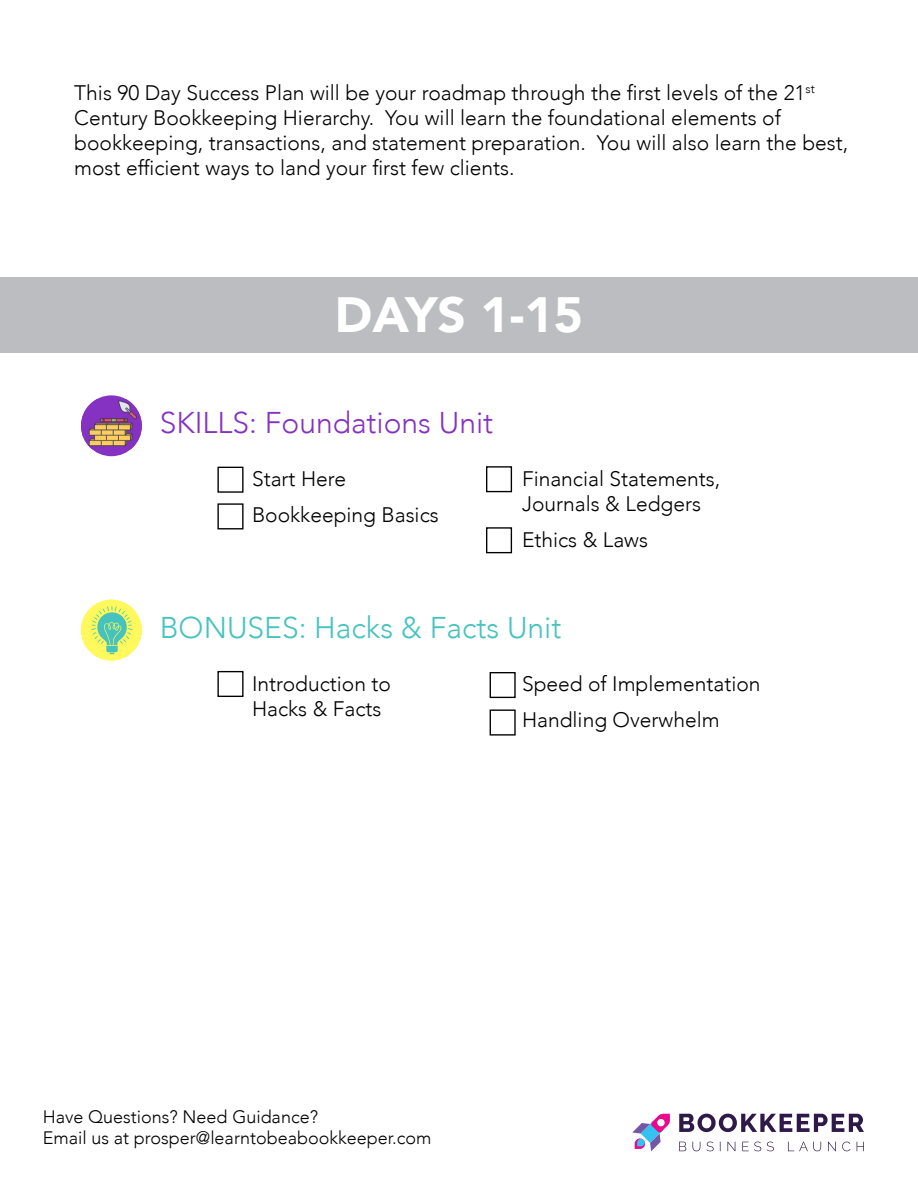
<style>
.page{position:relative;width:918px;height:1188px;background:#fff}
.page>*{position:absolute;margin:0;border:0;box-sizing:border-box;transform-origin:0 0}
.t1{font:900 49.5px "Avenir";color:#fff}
.t2{font:300 30px "Avenir";color:#46c3be}
.t3{font:300 30px "Avenir";color:#8532c2}
.t4{font:300 21px/25.2px "Avenir";color:#000}
.t5{font:300 18px/21.6px "Avenir";color:#000}
</style>
<div class="page">
<svg style="left:679px;top:1114px;width:185px;height:18px"></svg>
<svg style="left:679px;top:1142px;width:185px;height:9px"></svg>
<svg style="left:632px;top:1114px;width:38px;height:37px"></svg>
<div style="left:0;top:277px;width:918px;height:75px;background:#bcbdc0"></div>
<div style="left:81px;top:395px;width:61px;height:61px;background:#8532c2;border-radius:50%"></div>
<img style="left:81px;top:399px;width:61px;height:50px">
<div style="left:217px;top:467px;width:27px;height:26px;border:1px solid #000"></div>
<div style="left:217px;top:503px;width:27px;height:26px;border:1px solid #000"></div>
<img style="left:81px;top:600px;width:61px;height:61px;border-radius:30px">
<div style="left:217px;top:671px;width:27px;height:26px;border:1px solid #000"></div>
<div style="left:490px;top:672px;width:26px;height:26px;border:1px solid #000"></div>
<div style="left:486px;top:466px;width:26px;height:26px;border:1px solid #000"></div>
<div style="left:486px;top:527px;width:26px;height:26px;border:1px solid #000"></div>
<div style="left:490px;top:709px;width:26px;height:27px;border:1px solid #000"></div>
<p class="t4" style="left:74px;top:80px;width:776px">This 90 Day Success Plan will be your roadmap through the first levels of the 21<sup>st </sup>Century Bookkeeping Hierarchy. You will learn the foundational elements of bookkeeping, transactions, and statement preparation. You will also learn the best, most efficient ways to land your first few clients.</p>
<p class="t1" style="left:335px;top:272px;width:250px">DAYS 1-15</p>
<p class="t3" style="left:160px;top:405px;width:335px">SKILLS: Foundations Unit</p>
<p class="t4" style="left:252px;top:466px;width:96px">Start Here</p>
<p class="t4" style="left:252px;top:502px;width:188px">Bookkeeping Basics</p>
<p class="t4" style="left:522px;top:466px;width:200px">Financial Statements,<br>Journals &amp; Ledgers</p>
<p class="t4" style="left:522px;top:528px;width:128px">Ethics &amp; Laws</p>
<p class="t2" style="left:160px;top:609px;width:403px">BONUSES: Hacks &amp; Facts Unit</p>
<p class="t4" style="left:252px;top:671px;width:140px">Introduction to<br>Hacks &amp; Facts</p>
<p class="t4" style="left:522px;top:671px;width:240px">Speed of Implementation</p>
<p class="t4" style="left:522px;top:707px;width:199px">Handling Overwhelm</p>
<p class="t5" style="left:43px;top:1106px;width:390px">Have Questions? Need Guidance?<br>Email us at prosper@learntobeabookkeeper.com</p>
</div>
